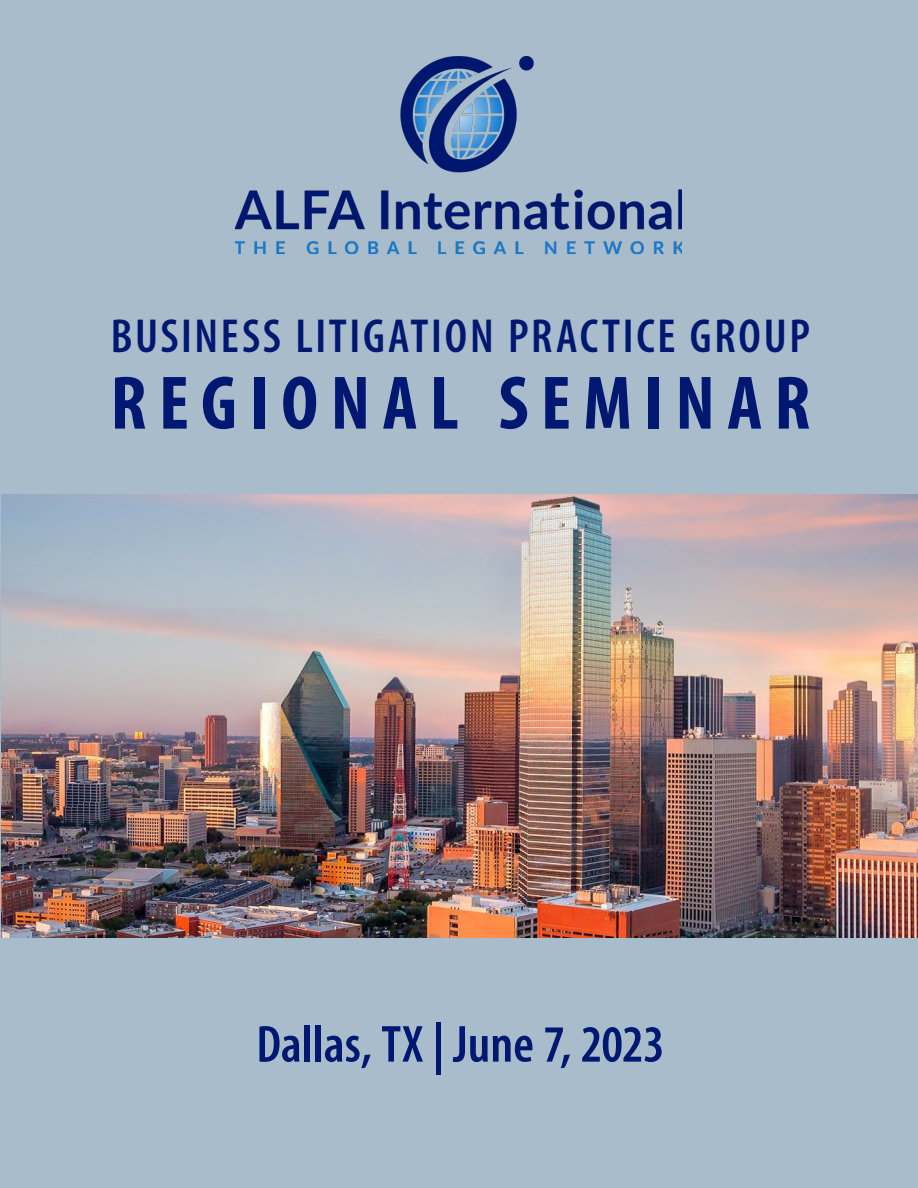
<style>
.page{position:relative;width:918px;height:1188px;background:#a9bccb}
.page>*{position:absolute;margin:0;border:0;box-sizing:border-box;transform-origin:0 0}
.Body_Text{font:700 condensed 76.5px "Myriad Pro";letter-spacing:.16em;color:#001871}
.Body_Text-2{font:600 condensed 52.5px "Myriad Pro";color:#001871}
.Body_Text-3{font:600 condensed 48px "Myriad Pro";letter-spacing:.055em;color:#001871}
</style>
<div class="page">
<img style="left:2px;top:495px;width:916px;height:443px">
<img style="left:235px;top:56px;width:447px;height:198px">
<p class="Body_Text-3" style="left:111px;top:307px;width:701px">BUSINESS LITIGATION PRACTICE GROUP</p>
<p class="Body_Text" style="left:111px;top:355px;width:701px">REGIONAL SEMINAR</p>
<p class="Body_Text-2" style="left:256px;top:1012px;width:410px">Dallas, TX | June 7, 2023</p>
</div>
